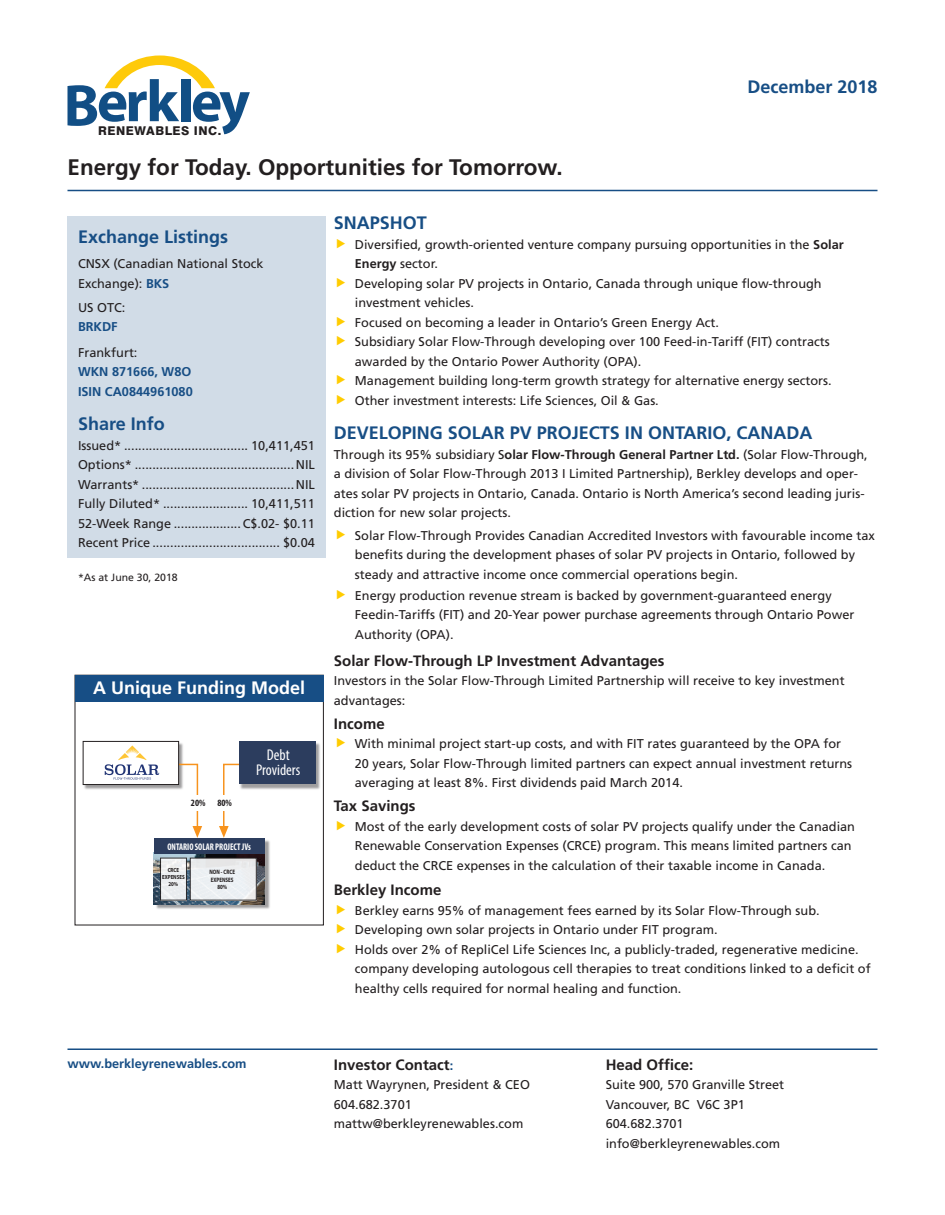
<style>
.page{position:relative;width:945px;height:1215px;background:#fff}
.page>*{position:absolute;margin:0;border:0;box-sizing:border-box;transform-origin:0 0}
.t1{font:700 22.5px "Frutiger";color:#231f20}
.t2{font:700 18px "Frutiger";color:#174e85}
.t3{font:700 18px "Frutiger";color:#fff}
.t4{font:condensed 15.6px/14.1px "Myriad Pro";color:#fff;text-align:center}
.t5{font:700 15px "Frutiger";color:#231f20}
.t6{font:12.75px/19.5px "Frutiger";color:#231f20}
.t7{font:700 12.75px/19.5px "Frutiger";color:#174e85}
.t8{font:800 12.15px "Swiss 721 BT";letter-spacing:.04em;color:#231f20}
.t9{font:10.5px "Frutiger";color:#231f20}
.t10{font:700 condensed 9.6px "Myriad Pro";color:#fff;scale:.9 1}
.t11{font:700 condensed 9.6px "Myriad Pro";color:#231f20}
.t12{font:700 6.3px/7.6px "Myriad Pro";color:#231f20;text-align:center;scale:.78 1}
.t13{font:700 6px/7.1px "Myriad Pro";color:#231f20;text-align:center;scale:.84 1}
.s1{font-weight:700;color:#174e85}
.s2{font-weight:700}
.s3{font-size:12.75px;color:#174e85}
</style>
<div class="page">
<div style="left:68px;top:216px;width:258px;height:342px;background:#d1dce7"></div>
<svg style="left:68px;top:56px;width:182px;height:78px"></svg>
<hr style="left:68px;top:190px;width:810px;height:1px;background:#174e85">
<hr style="left:68px;top:1048px;width:810px;height:2px;background:#174e85">
<img style="left:82px;top:740px;width:101px;height:50px">
<img style="left:153px;top:838px;width:117px;height:71px">
<img style="left:239px;top:741px;width:81px;height:49px">
<svg style="left:219px;top:763px;width:29px;height:75px"></svg>
<svg style="left:173px;top:763px;width:29px;height:75px"></svg>
<div style="left:214px;top:796px;width:22px;height:15px;background:#fff"></div>
<div style="left:187px;top:796px;width:22px;height:15px;background:#fff"></div>
<div style="left:83px;top:741px;width:96px;height:44px;background:#fff"></div>
<div style="left:83px;top:741px;width:96px;height:44px;border:1px solid #231f20"></div>
<svg style="left:105px;top:745px;width:54px;height:35px"></svg>
<div style="left:240px;top:742px;width:76px;height:42px;background:#2c3d5e"></div>
<img style="left:154px;top:854px;width:111px;height:50px">
<div style="left:154px;top:839px;width:111px;height:15px;background:#2c3d5e"></div>
<div style="left:161px;top:858px;width:25px;height:42px;background:#eceef0"></div>
<div style="left:160px;top:858px;width:27px;height:42px;border:1px solid #231f20"></div>
<div style="left:190px;top:858px;width:66px;height:42px;background:linear-gradient(to right,#ebeff2,#eceef0)"></div>
<div style="left:190px;top:858px;width:67px;height:42px;border:1px solid #231f20"></div>
<div style="left:75px;top:675px;width:249px;height:250px;border:1px solid #231f20"></div>
<div style="left:75px;top:675px;width:248px;height:27px;background:#174e85"></div>
<p class="t8" style="left:98px;top:123px;width:124px">RENEWABLES INC.</p>
<h1 class="t1" style="left:68px;top:154px;width:497px">Energy for Today. Opportunities for Tomorrow.</h1>
<h2 class="t2" style="left:747px;top:76px;width:132px">December 2018</h2>
<h2 class="t2" style="left:78px;top:226px;width:152px">Exchange Listings</h2>
<p class="t6" style="left:78px;top:254px;width:187px">CNSX (Canadian National Stock<br>Exchange): <span class="s1">BKS</span></p>
<p class="t6" style="left:78px;top:298px;width:49px">US OTC:</p>
<p class="t7" style="left:78px;top:317px;width:41px">BRKDF</p>
<p class="t6" style="left:78px;top:343px;width:61px">Frankfurt:</p>
<p class="t7" style="left:78px;top:362px;width:116px">WKN 871666, W8O<br>ISIN CA0844961080</p>
<h2 class="t2" style="left:78px;top:413px;width:88px">Share Info</h2>
<p class="t6" style="left:78px;top:436px;width:238px;text-align:justify">Issued* ................................... 10,411,451<br>Options* .............................................NIL Warrants* ...........................................NIL Fully Diluted* ........................ 10,411,511<br>52-Week Range ...................C$.02- $0.11<br>Recent Price .................................... $0.04</p>
<p class="t9" style="left:78px;top:571px;width:101px">*As at June 30, 2018</p>
<h2 class="t3" style="left:93px;top:677px;width:214px">A Unique Funding Model</h2>
<p class="t11" style="left:191px;top:797px;width:42px">20% 80%</p>
<p class="t4" style="left:256px;top:748px;width:46px">Debt<br>Providers</p>
<p class="t10" style="left:167px;top:841px;width:94px">ONTARIO SOLAR PROJECT JVs</p>
<p class="t13" style="left:162px;top:866px;width:28px">CRCE<br>EXPENSES<br>20%</p>
<p class="t12" style="left:210px;top:868px;width:34px">NON - CRCE<br>EXPENSES<br>80%</p>
<h2 class="t2" style="left:334px;top:212px;width:95px">SNAPSHOT</h2>
<p class="t6" style="left:355px;top:235px;width:490px">Diversified, growth-oriented venture company pursuing opportunities in the <span class="s2">Solar Energy</span> sector.<br>Developing solar PV projects in Ontario, Canada through unique flow-through investment vehicles.<br>Focused on becoming a leader in Ontario’s Green Energy Act.<br>Subsidiary Solar Flow-Through developing over 100 Feed-in-Tariff (FIT) contracts awarded by the Ontario Power Authority (OPA).<br>Management building long-term growth strategy for alternative energy sectors.<br>Other investment interests: Life Sciences, Oil &amp; Gas.</p>
<h2 class="t2" style="left:334px;top:422px;width:480px">DEVELOPING SOLAR PV PROJECTS IN ONTARIO, CANADA</h2>
<p class="t6" style="left:334px;top:445px;width:535px">Through its 95% subsidiary S<span class="s2">olar Flow-Through General Partner Ltd.</span> (Solar Flow-Through, a division of Solar Flow-Through 2013 I Limited Partnership), Berkley develops and oper&shy;ates solar PV projects in Ontario, Canada. Ontario is North America’s second leading juris&shy;diction for new solar projects.</p>
<p class="t6" style="left:355px;top:526px;width:522px">Solar Flow-Through Provides Canadian Accredited Investors with favourable income tax benefits during the development phases of solar PV projects in Ontario, followed by steady and attractive income once commercial operations begin.</p>
<p class="t6" style="left:355px;top:586px;width:501px">Energy production revenue stream is backed by government-guaranteed energy<br>Feedin-Tariffs (FIT) and 20-Year power purchase agreements through Ontario Power<br>Authority (OPA).</p>
<p class="t5" style="left:334px;top:652px;width:332px">Solar Flow-Through LP Investment Advantages</p>
<p class="t6" style="left:334px;top:671px;width:512px">Investors in the Solar Flow-Through Limited Partnership will receive to key investment advantages:</p>
<p class="t5" style="left:334px;top:715px;width:52px">Income</p>
<p class="t6" style="left:355px;top:734px;width:499px">With minimal project start-up costs, and with FIT rates guaranteed by the OPA for<br>20 years, Solar Flow-Through limited partners can expect annual investment returns averaging at least 8%. First dividends paid March 2014.</p>
<p class="t5" style="left:334px;top:797px;width:83px">Tax Savings</p>
<p class="t6" style="left:355px;top:817px;width:502px">Most of the early development costs of solar PV projects qualify under the Canadian<br>Renewable Conservation Expenses (CRCE) program. This means limited partners can deduct the CRCE expenses in the calculation of their taxable income in Canada.</p>
<p class="t5" style="left:334px;top:881px;width:109px">Berkley Income</p>
<p class="t6" style="left:355px;top:901px;width:517px">Berkley earns 95% of management fees earned by its Solar Flow-Through sub.<br>Developing own solar projects in Ontario under FIT program.<br>Holds over 2% of RepliCel Life Sciences Inc, a publicly-traded, regenerative medicine. company developing autologous cell therapies to treat conditions linked to a deficit of healthy cells required for normal healing and function.</p>
<p class="t7" style="left:68px;top:1054px;width:181px">www.berkleyrenewables.com</p>
<p class="t5" style="left:334px;top:1056px;width:121px">Investor Contact<span class="s3">:</span></p>
<p class="t6" style="left:334px;top:1075px;width:198px">Matt Wayrynen, President &amp; CEO<br>604.682.3701 mattw@berkleyrenewables.com</p>
<p class="t5" style="left:606px;top:1056px;width:89px">Head Office:</p>
<p class="t6" style="left:606px;top:1075px;width:180px">Suite 900, 570 Granville Street<br>Vancouver, BC V6C 3P1<br>604.682.3701 info@berkleyrenewables.com</p>
</div>
